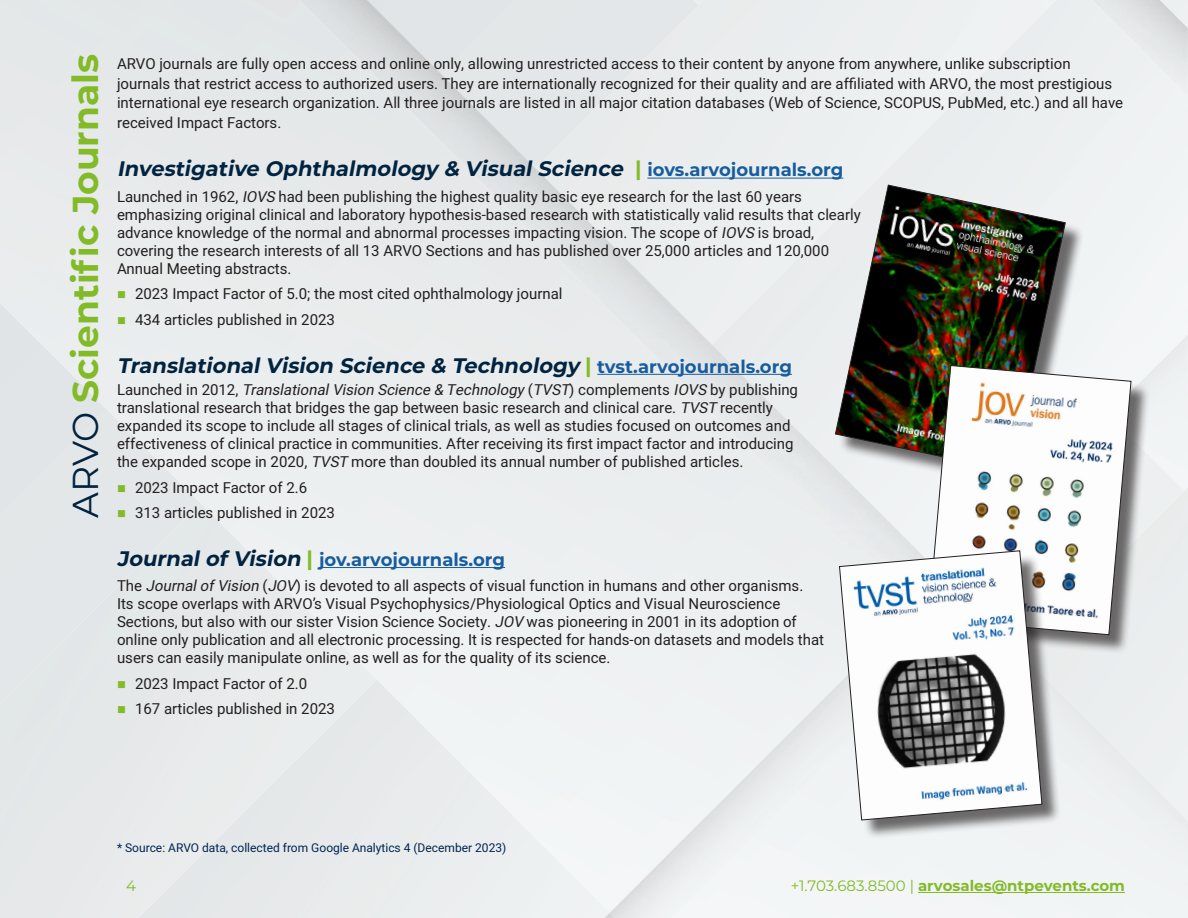
<style>
.page{position:relative;width:1188px;height:918px;background:#fff}
.page>*{position:absolute;margin:0;border:0;box-sizing:border-box;transform-origin:0 0}
._2014_HEADER_White{font:700 36px "Montserrat";color:#82bb27}
.subhead{font:italic 700 21px "Montserrat";color:#002340}
.subhead-2{font:700 18px "Montserrat";color:#175d9e}
.subhead-3{font:15px/18px "Heebo";color:#231f20}
.first_para{font:15px/18px "Heebo";color:#231f20}
.body_text{font:15px/19.5px "Heebo";color:#231f20}
.t1{font:700 15px "Montserrat";color:#82bb27}
.t2{font:15px "Montserrat";color:#82bb27}
._2014_BODY_Flush{font:12px "Heebo";color:#002553}
.s1{font-weight:400;color:#002340}
.s2{font-style:normal;color:#82bb27}
.s3{font-style:normal;font-size:18px;color:#175d9e}
.s4{font-style:italic}
.s5{color:#82bb27}
.s6{font-style:italic;font-size:21px;color:#002340}
.s7{font-size:21px;color:#82bb27}
.s8{font-weight:400}
</style>
<div class="page">
<div style="left:945px;top:86px;width:25px;height:99px;background:#eaedef"></div>
<img style="left:587px;top:913px;width:23px;height:5px">
<div style="left:1108px;top:335px;width:80px;height:113px;background:#f0f4f5"></div>
<div style="left:945px;top:612px;width:243px;height:277px;background:#edf0f1"></div>
<img style="left:281px;top:0;width:664px;height:612px">
<hr style="left:647px;top:178px;width:196px;height:1px;background:#175d9e">
<hr style="left:597px;top:374px;width:195px;height:1px;background:#175d9e">
<hr style="left:319px;top:567px;width:186px;height:1px;background:#175d9e">
<div style="left:839px;top:188px;width:246px;height:303px;background:#231f20;opacity:.65"></div>
<img style="left:835px;top:185px;width:231px;height:287px">
<div style="left:931px;top:368px;width:219px;height:286px;background:#231f20;opacity:.65"></div>
<svg style="left:928px;top:365px;width:203px;height:270px"></svg>
<div style="left:842px;top:553px;width:219px;height:287px;background:#231f20;opacity:.65"></div>
<svg style="left:839px;top:550px;width:203px;height:270px"></svg>
<hr style="left:918px;top:892px;width:207px;height:1px;background:#82bb27">
<p class="_2014_HEADER_White" style="left:59px;top:518px;width:465px;rotate:-90deg"><span class="s1">ARVO</span> Scientific Journals</p>
<p class="body_text" style="left:117px;top:54px;width:1008px">ARVO journals are fully open access and online only, allowing unrestricted access to their content by anyone from anywhere, unlike subscription journals that restrict access to authorized users. They are internationally recognized for their quality and are affiliated with ARVO, the most prestigious international eye research organization. All three journals are listed in all major citation databases (Web of Science, SCOPUS, PubMed, etc.) and all have received Impact Factors.</p>
<p class="subhead" style="left:117px;top:154px;width:728px">Investigative Ophthalmology &amp; VisualScience <span class="s2">|</span> <span class="s3">i ovs . a rvoj o u r n a l s . o r g</span></p>
<p class="subhead-3" style="left:117px;top:187px;width:745px">Launched in 1962, <span class="s4">IOVS</span> had been publishing the highest quality basic eye research for the last 60 years emphasizing original clinical and laboratory hypothesis-based research with statistically valid results that clearly advance knowledge of the normal and abnormal processes impacting vision. The scope of <span class="s4">IOVS</span> is broad, covering the research interests of all 13 ARVO Sections and has published over 25,000 articles and 120,000<br>Annual Meeting abstracts.</p>
<p class="subhead-3" style="left:117px;top:285px;width:447px"><span class="s5">■</span> 2023 Impact Factor of 5.0; the most cited ophthalmology journal</p>
<p class="subhead-3" style="left:117px;top:310px;width:220px"><span class="s5">■</span> 434 articles published in 2023</p>
<p class="subhead" style="left:117px;top:350px;width:676px">TranslationalVision Science &amp; Technology <span class="s2">|</span> <span class="s3">tvst . a rvoj o u r n a l s . o r g</span></p>
<p class="first_para" style="left:117px;top:381px;width:683px">L a u n c h e d i n 2 0 1 2, <span class="s4">TranslationalVision Science &amp; Technology</span> (<span class="s4">TVST</span>) c o m p l e m e n t s <span class="s4">IOVS</span> b y p u b l i s h i n g translational research that bridges the gap between basic research and clinical care. <span class="s4">TVST</span> recently expanded its scope to include all stages of clinical trials, as well as studies focused on outcomes and effectiveness of clinical practice in communities. After receiving its first impact factor and introducing the expanded scope in 2020, <span class="s4">TVST</span> more than doubled its annual number of published articles.</p>
<p class="subhead-3" style="left:117px;top:478px;width:192px"><span class="s5">■</span> 2023 Impact Factor of 2.6</p>
<p class="subhead-3" style="left:117px;top:504px;width:220px"><span class="s5">■</span> 313 articles published in 2023</p>
<p class="subhead-2" style="left:117px;top:546px;width:390px"><span class="s6">JournalofVision</span><span class="s7">|</span> jov.arvojournals.org</p>
<p class="subhead-3" style="left:117px;top:577px;width:709px">The <span class="s4">JournalofVision</span> (<span class="s4">JOV</span>) is devoted to all aspects of visual function in humans and other organisms.<br>Its scope overlaps with ARVO’s Visual Psychophysics/Physiological Optics and Visual Neuroscience Sections, but also with our sister Vision Science Society. <span class="s4">JOV</span> was pioneering in 2001 in its adoption of online only publication and all electronic processing. It is respected for hands-on datasets and models that users can easily manipulate online, as well as for the quality of its science.</p>
<p class="subhead-3" style="left:117px;top:674px;width:192px"><span class="s5">■</span> 2023 Impact Factor of 2.0</p>
<p class="subhead-3" style="left:117px;top:700px;width:220px"><span class="s5">■</span> 167 articles published in 2023</p>
<p class="_2014_BODY_Flush" style="left:117px;top:840px;width:391px">* Source: ARVO data, collected from Google Analytics 4 (December 2023)</p>
<p class="t2" style="left:126px;top:875px;width:11px">4</p>
<p class="t1" style="left:791px;top:875px;width:336px"><span class="s8">+1.703.683.8500 |</span> arvosales@ntpevents.com</p>
</div>
